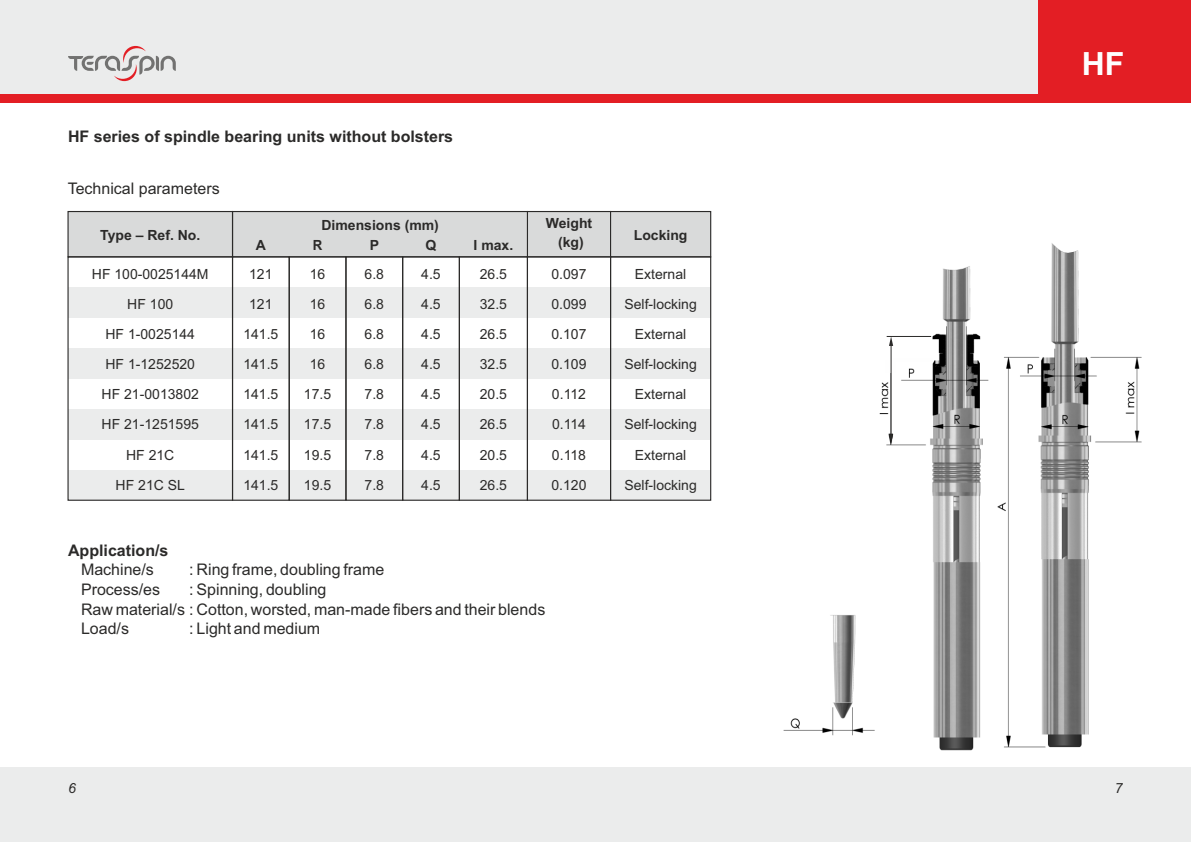
<style>
.page{position:relative;width:1191px;height:842px;background:#fff}
.page>*{position:absolute;margin:0;border:0;box-sizing:border-box;transform-origin:0 0}
.t1{font:700 32px "Arial";color:#fefefe}
.t2{font:16px/19.6px "Arial";color:#2b2a29}
.t3{font:700 16px "Arial";color:#2b2a29}
.t4{font:14px/30.2px "Arial";color:#2b2a29}
.t5{font:700 14px/18.8px "Arial";color:#2b2a29;text-align:center}
.t6{font:italic 14px "Arial";color:#2b2a29}
.t7{font:700 14px "Arial";color:#2b2a29;scale:.94 1}
</style>
<div class="page">
<div style="left:0;top:0;width:1191px;height:102px;background:#e31e24"></div>
<div style="left:0;top:0;width:1037px;height:94px;background:#ebecec"></div>
<div style="left:0;top:767px;width:1191px;height:75px;background:#ebecec"></div>
<img style="left:783px;top:243px;width:359px;height:508px">
<hr style="left:886px;top:336px;width:45px;height:1px;background:#2b2a29">
<div style="left:885px;top:360px;width:11px;height:13px;background:#fefefe"></div>
<hr style="left:893px;top:359px;width:39px;height:3px;background:#fefefe">
<svg style="left:889px;top:337px;width:4px;height:9px"></svg>
<svg style="left:889px;top:434px;width:4px;height:10px"></svg>
<hr style="left:890px;top:341px;width:1px;height:99px;background:#2b2a29">
<svg style="left:527px;top:210px;width:185px;height:48px;background:#d5d5d5"></svg>
<div style="left:459px;top:212px;width:68px;height:45px;background:#d9dada"></div>
<div style="left:403px;top:212px;width:56px;height:45px;background:#d9dada"></div>
<div style="left:346px;top:212px;width:57px;height:45px;background:#d9dada"></div>
<div style="left:289px;top:212px;width:57px;height:45px;background:#d9dada"></div>
<div style="left:232px;top:212px;width:57px;height:45px;background:#d9dada"></div>
<svg style="left:67px;top:210px;width:166px;height:46px;background:#d4d5d5"></svg>
<div style="left:527px;top:287px;width:83px;height:31px;background:#ebecec"></div>
<div style="left:527px;top:348px;width:83px;height:30px;background:#ebecec"></div>
<div style="left:610px;top:287px;width:100px;height:31px;background:#ebecec"></div>
<div style="left:610px;top:348px;width:100px;height:30px;background:#ebecec"></div>
<div style="left:459px;top:287px;width:68px;height:31px;background:#ebecec"></div>
<div style="left:403px;top:287px;width:56px;height:31px;background:#ebecec"></div>
<div style="left:346px;top:287px;width:57px;height:31px;background:#ebecec"></div>
<div style="left:289px;top:287px;width:57px;height:31px;background:#ebecec"></div>
<div style="left:232px;top:287px;width:57px;height:31px;background:#ebecec"></div>
<div style="left:68px;top:287px;width:164px;height:31px;background:#ebecec"></div>
<div style="left:459px;top:348px;width:68px;height:30px;background:#ebecec"></div>
<div style="left:403px;top:348px;width:56px;height:30px;background:#ebecec"></div>
<div style="left:346px;top:348px;width:57px;height:30px;background:#ebecec"></div>
<div style="left:289px;top:348px;width:57px;height:30px;background:#ebecec"></div>
<div style="left:232px;top:348px;width:57px;height:30px;background:#ebecec"></div>
<div style="left:68px;top:348px;width:164px;height:30px;background:#ebecec"></div>
<div style="left:527px;top:409px;width:83px;height:30px;background:#ebecec"></div>
<div style="left:610px;top:409px;width:100px;height:30px;background:#ebecec"></div>
<div style="left:459px;top:409px;width:68px;height:30px;background:#ebecec"></div>
<div style="left:403px;top:409px;width:56px;height:30px;background:#ebecec"></div>
<div style="left:346px;top:409px;width:57px;height:30px;background:#ebecec"></div>
<div style="left:289px;top:409px;width:57px;height:30px;background:#ebecec"></div>
<div style="left:232px;top:409px;width:57px;height:30px;background:#ebecec"></div>
<div style="left:68px;top:409px;width:164px;height:30px;background:#ebecec"></div>
<div style="left:232px;top:211px;width:296px;height:46px;border:1px solid #2b2a29"></div>
<svg style="left:68px;top:46px;width:108px;height:35px"></svg>
<div style="left:527px;top:470px;width:83px;height:30px;background:#ebecec"></div>
<div style="left:610px;top:470px;width:100px;height:30px;background:#ebecec"></div>
<div style="left:459px;top:470px;width:68px;height:30px;background:#ebecec"></div>
<div style="left:403px;top:470px;width:56px;height:30px;background:#ebecec"></div>
<div style="left:346px;top:470px;width:57px;height:30px;background:#ebecec"></div>
<div style="left:289px;top:470px;width:57px;height:30px;background:#ebecec"></div>
<div style="left:232px;top:470px;width:57px;height:30px;background:#ebecec"></div>
<div style="left:68px;top:470px;width:164px;height:30px;background:#ebecec"></div>
<div style="left:527px;top:256px;width:84px;height:245px;border:1px solid #2b2a29"></div>
<div style="left:610px;top:256px;width:101px;height:245px;border:1px solid #2b2a29"></div>
<div style="left:459px;top:256px;width:69px;height:245px;border:1px solid #2b2a29"></div>
<div style="left:402px;top:256px;width:58px;height:245px;border:1px solid #2b2a29"></div>
<div style="left:345px;top:256px;width:58px;height:245px;border:1px solid #2b2a29"></div>
<div style="left:289px;top:256px;width:57px;height:245px;border:1px solid #2b2a29"></div>
<div style="left:232px;top:256px;width:58px;height:245px;border:1px solid #2b2a29"></div>
<div style="left:67px;top:256px;width:166px;height:245px;border:1px solid #2b2a29"></div>
<p class="t3" style="left:68px;top:130px;width:386px">HF series of spindle bearing units without bolsters</p>
<p class="t2" style="left:68px;top:180px;width:154px">Technical parameters</p>
<p class="t5" style="left:100px;top:227px;width:102px">Type – Ref. No.</p>
<p class="t5" style="left:321px;top:217px;width:119px">Dimensions (mm)</p>
<p class="t5" style="left:256px;top:237px;width:12px">A</p>
<p class="t7" style="left:313px;top:240px;width:12px">R</p>
<p class="t5" style="left:370px;top:237px;width:11px">P</p>
<p class="t5" style="left:425px;top:237px;width:12px">Q</p>
<p class="t5" style="left:473px;top:237px;width:41px">I max.</p>
<p class="t5" style="left:546px;top:215px;width:48px">Weight (kg)</p>
<p class="t5" style="left:634px;top:227px;width:55px">Locking</p>
<p class="t4" style="left:92px;top:260px;width:118px;text-align:center">HF 100-0025144M<br>HF 100<br>HF 1-0025144<br>HF 1-1252520</p>
<p class="t4" style="left:102px;top:380px;width:99px">HF 21-0013802</p>
<p class="t4" style="left:243px;top:260px;width:37px;text-align:center">121<br>121<br>141.5<br>141.5</p>
<p class="t4" style="left:243px;top:380px;width:37px">141.5</p>
<p class="t4" style="left:310px;top:260px;width:17px">16<br>16</p>
<p class="t4" style="left:364px;top:260px;width:21px">6.8<br>6.8</p>
<p class="t4" style="left:310px;top:320px;width:17px">16</p>
<p class="t4" style="left:364px;top:320px;width:21px">6.8</p>
<p class="t4" style="left:310px;top:350px;width:17px">16</p>
<p class="t4" style="left:364px;top:350px;width:21px">6.8</p>
<p class="t4" style="left:304px;top:380px;width:29px">17.5</p>
<p class="t4" style="left:364px;top:380px;width:21px">7.8</p>
<p class="t4" style="left:421px;top:260px;width:21px">4.5</p>
<p class="t4" style="left:480px;top:260px;width:29px">26.5</p>
<p class="t4" style="left:421px;top:290px;width:21px">4.5<br>4.5</p>
<p class="t4" style="left:480px;top:290px;width:29px">32.5</p>
<p class="t4" style="left:480px;top:350px;width:29px">32.5<br>20.5</p>
<p class="t4" style="left:480px;top:320px;width:29px">26.5</p>
<p class="t4" style="left:421px;top:350px;width:21px">4.5</p>
<p class="t4" style="left:421px;top:380px;width:21px">4.5</p>
<p class="t4" style="left:551px;top:260px;width:37px">0.097</p>
<p class="t4" style="left:551px;top:290px;width:37px">0.099</p>
<p class="t4" style="left:624px;top:260px;width:74px;text-align:center">External<br>Self-locking</p>
<p class="t4" style="left:551px;top:320px;width:37px">0.107</p>
<p class="t4" style="left:635px;top:320px;width:53px">External</p>
<p class="t4" style="left:551px;top:350px;width:37px">0.109</p>
<p class="t4" style="left:624px;top:350px;width:74px">Self-locking</p>
<p class="t4" style="left:552px;top:380px;width:35px">0.112</p>
<p class="t4" style="left:635px;top:380px;width:53px">External</p>
<p class="t4" style="left:102px;top:411px;width:99px;text-align:center">HF 21-1251595<br>HF 21C</p>
<p class="t4" style="left:116px;top:471px;width:71px">HF 21C SL</p>
<p class="t4" style="left:243px;top:411px;width:37px">141.5</p>
<p class="t4" style="left:243px;top:441px;width:37px">141.5<br>141.5</p>
<p class="t4" style="left:304px;top:411px;width:29px">17.5</p>
<p class="t4" style="left:304px;top:441px;width:29px">19.5</p>
<p class="t4" style="left:304px;top:471px;width:29px">19.5</p>
<p class="t4" style="left:364px;top:411px;width:21px">7.8</p>
<p class="t4" style="left:364px;top:441px;width:21px">7.8</p>
<p class="t4" style="left:364px;top:471px;width:21px">7.8</p>
<p class="t4" style="left:421px;top:411px;width:21px;text-align:justify">4.5<br>4.5<br>4.5</p>
<p class="t4" style="left:480px;top:411px;width:29px">26.5</p>
<p class="t4" style="left:480px;top:441px;width:29px">20.5<br>26.5</p>
<p class="t4" style="left:552px;top:411px;width:35px">0.114</p>
<p class="t4" style="left:552px;top:441px;width:35px">0.118</p>
<p class="t4" style="left:551px;top:471px;width:37px">0.120</p>
<p class="t4" style="left:624px;top:411px;width:74px;text-align:center">Self-locking<br>External</p>
<p class="t4" style="left:624px;top:471px;width:74px">Self-locking</p>
<p class="t3" style="left:68px;top:544px;width:102px">Application/s</p>
<p class="t2" style="left:81px;top:561px;width:74px">Machine/s</p>
<p class="t2" style="left:189px;top:561px;width:197px">: Ring frame, doubling frame</p>
<p class="t2" style="left:81px;top:601px;width:466px">Raw material/s : Cotton, worsted, man-made fibers and their blends<br>Load/s</p>
<p class="t2" style="left:81px;top:581px;width:81px">Process/es</p>
<p class="t2" style="left:189px;top:581px;width:139px">: Spinning, doubling</p>
<p class="t2" style="left:189px;top:620px;width:133px">: Light and medium</p>
<h1 class="t1" style="left:1081px;top:52px;width:44px">HF</h1>
<p class="t6" style="left:68px;top:783px;width:9px">6</p>
<p class="t6" style="left:1115px;top:783px;width:9px">7</p>
</div>
